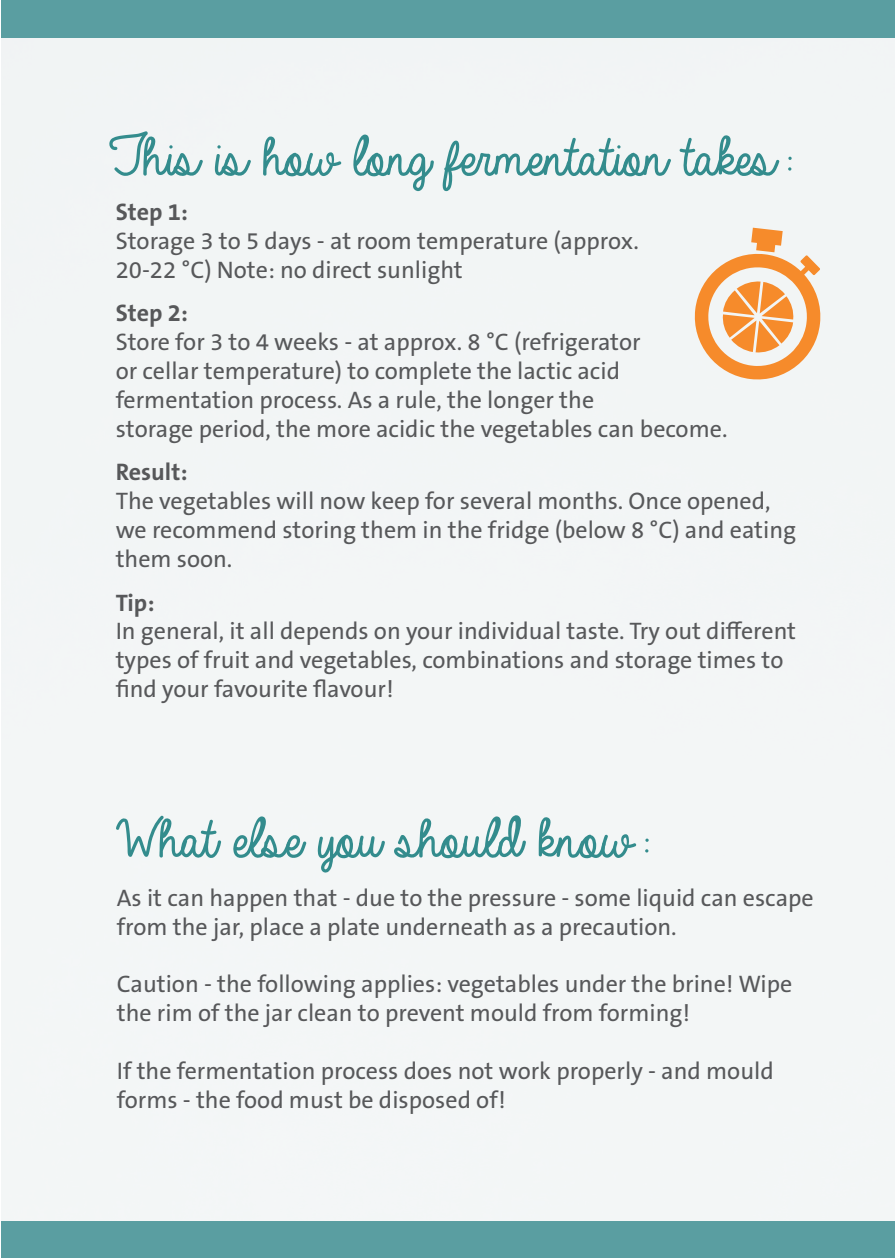
<style>
.page{position:relative;width:895px;height:1258px;background:#fff}
.page>*{position:absolute;margin:0;border:0;box-sizing:border-box;transform-origin:0 0}
.t1{font:60px "Always In My Heart";color:#338c8d}
.t2{font:24px/28.8px "The Sans B W5 Plain";color:#57585a}
.t3{font:700 24px "The Sans B W7";color:#57585a}
</style>
<div class="page">
<div style="left:2px;top:0;width:893px;height:38px;background:#5a9ea1"></div>
<div style="left:2px;top:1220px;width:893px;height:37px;background:#5a9ea1"></div>
<svg style="left:691px;top:228px;width:131px;height:155px"></svg>
<p class="t1" style="left:99px;top:125px;width:679px">This is how long fermentation takes:</p>
<p class="t3" style="left:116px;top:196px;width:74px">Step 1:</p>
<p class="t2" style="left:116px;top:226px;width:525px">Storage 3 to 5 days - at room temperature (approx.<br>20-22 °C) Note: no direct sunlight</p>
<p class="t3" style="left:116px;top:298px;width:74px">Step 2:</p>
<p class="t2" style="left:116px;top:328px;width:613px">Store for 3 to 4 weeks - at approx. 8 °C (refrigerator<br>or cellar temperature) to complete the lactic acid fermentation process. As a rule, the longer the<br>storage period, the more acidic the vegetables can become.</p>
<p class="t3" style="left:116px;top:457px;width:73px">Result:</p>
<p class="t2" style="left:116px;top:487px;width:682px">The vegetables will now keep for several months. Once opened, we recommend storing them in the fridge (below 8 °C) and eating them soon.</p>
<p class="t3" style="left:116px;top:587px;width:40px">Tip:</p>
<p class="t2" style="left:116px;top:617px;width:682px">In general, it all depends on your individual taste. Try out different types of fruit and vegetables, combinations and storage times to find your favourite flavour!</p>
<p class="t1" style="left:107px;top:806px;width:528px">What else you should know:</p>
<p class="t2" style="left:117px;top:883px;width:698px">As it can happen that - due to the pressure - some liquid can escape from the jar, place a plate underneath as a precaution.</p>
<p class="t2" style="left:117px;top:970px;width:677px">Caution - the following applies: vegetables under the brine! Wipe the rim of the jar clean to prevent mould from forming!</p>
<p class="t2" style="left:117px;top:1056px;width:658px">If the fermentation process does not work properly - and mould forms - the food must be disposed of!</p>
</div>
